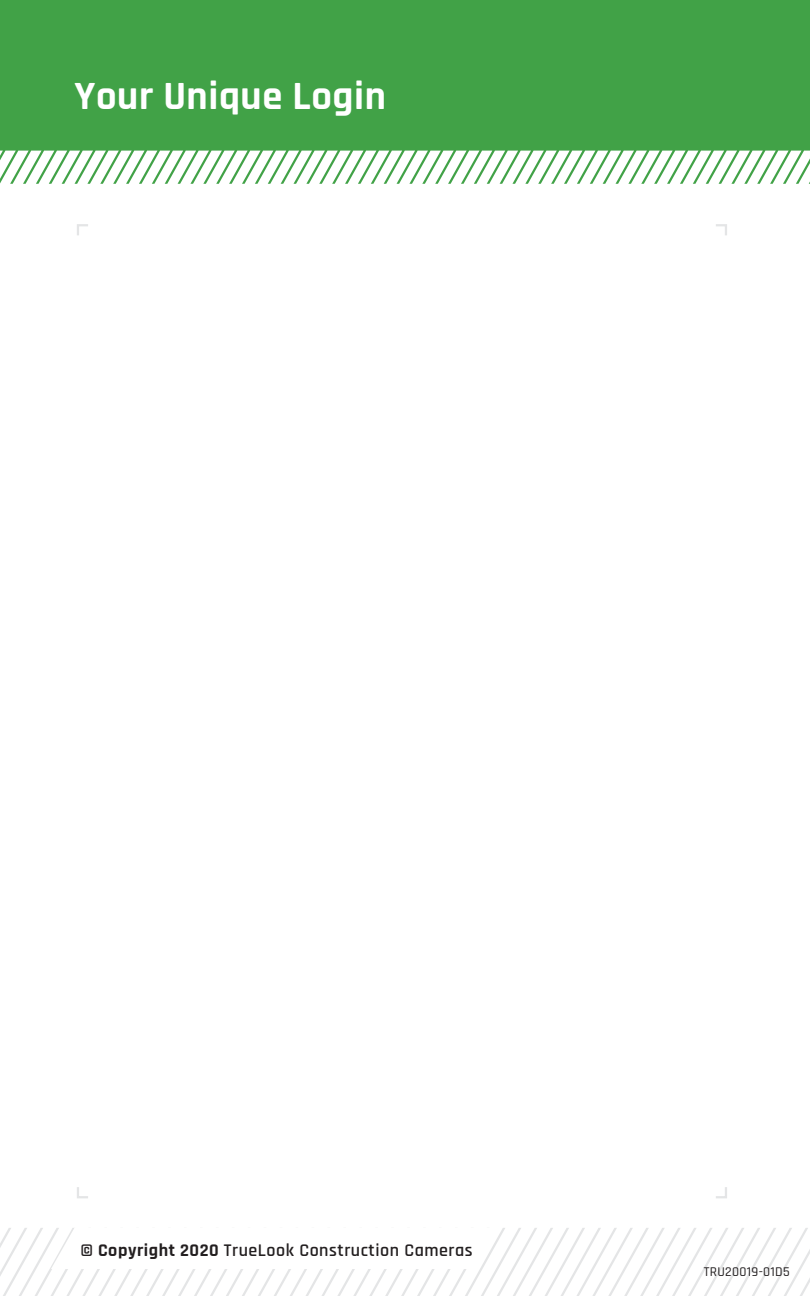
<style>
.page{position:relative;width:810px;height:1296px;background:#fff}
.page>*{position:absolute;margin:0;border:0;box-sizing:border-box;transform-origin:0 0}
.t1{font:700 40.5px "Rajdhani";letter-spacing:.015em;color:#fff}
.t2{font:600 18px "Rajdhani";letter-spacing:.03em;color:#231f20}
.t3{font:500 13.5px "Rajdhani";letter-spacing:.025em;color:#231f20}
.s1{font-weight:700}
</style>
<div class="page">
<svg style="left:0;top:1228px;width:810px;height:68px"></svg>
<svg style="left:0;top:0;width:810px;height:184px;fill:#41a247"></svg>
<h1 class="t1" style="left:75px;top:71px;width:313px">Your Unique Login</h1>
<p class="t2" style="left:80px;top:1239px;width:394px"><span class="s1">© Copyright 2020</span> TrueLook Construction Cameras</p>
<p class="t3" style="left:704px;top:1264px;width:87px">TRU20019-01D5</p>
</div>
